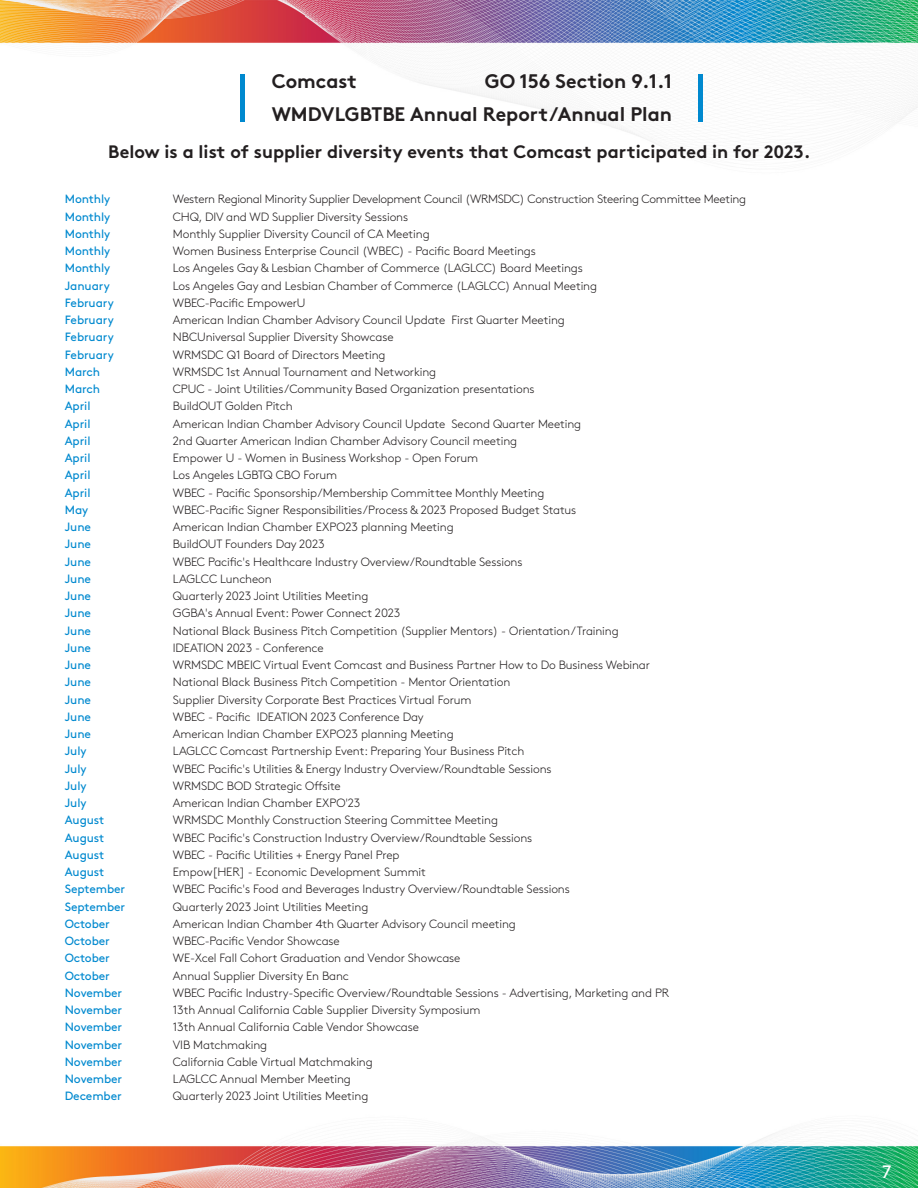
<style>
.page{position:relative;width:918px;height:1188px;background:#fff}
.page>*{position:absolute;margin:0;border:0;box-sizing:border-box;transform-origin:0 0}
.t1{font:700 19.65px "Brown Std";color:#231f20}
.t2{font:700 18px "Brown Std";color:#231f20}
.t3{font:18px "Brown Std";color:#fff}
.t4{font:300 12px "Brown Std";letter-spacing:-.01em;color:#231f20}
.t5{font:12px "Brown Std";letter-spacing:-.01em;color:#0089cf}
</style>
<div class="page">
<img style="left:0;top:0;width:918px;height:1188px">
<hr style="left:241px;top:74px;width:4px;height:48px;background:#0089cf">
<hr style="left:699px;top:74px;width:4px;height:48px;background:#0089cf">
<p class="t1" style="left:272px;top:70px;width:87px">Comcast</p>
<p class="t1" style="left:485px;top:70px;width:189px">GO 156 Section 9.1.1</p>
<p class="t1" style="left:272px;top:102px;width:402px">WMDVLGBTBE Annual Report/Annual Plan</p>
<p class="t2" style="left:108px;top:141px;width:704px">Below is a list of supplier diversity events that Comcast participated in for 2023.</p>
<p class="t5" style="left:65px;top:192px;width:47px">Monthly</p>
<p class="t4" style="left:173px;top:192px;width:575px">Western Regional Minority Supplier Development Council (WRMSDC) Construction Steering Committee Meeting</p>
<p class="t5" style="left:65px;top:209px;width:47px">Monthly</p>
<p class="t4" style="left:173px;top:210px;width:237px">CHQ, DIV and WD Supplier Diversity Sessions</p>
<p class="t5" style="left:65px;top:227px;width:47px">Monthly</p>
<p class="t4" style="left:173px;top:227px;width:258px">Monthly Supplier Diversity Council of CA Meeting</p>
<p class="t5" style="left:65px;top:244px;width:47px">Monthly</p>
<p class="t4" style="left:173px;top:244px;width:365px">Women Business Enterprise Council (WBEC) - Pacific Board Meetings</p>
<p class="t5" style="left:65px;top:261px;width:47px">Monthly</p>
<p class="t4" style="left:173px;top:261px;width:412px">Los Angeles Gay &amp; Lesbian Chamber of Commerce (LAGLCC) Board Meetings</p>
<p class="t5" style="left:65px;top:278px;width:46px">January</p>
<p class="t4" style="left:173px;top:279px;width:426px">Los Angeles Gay and Lesbian Chamber of Commerce (LAGLCC) Annual Meeting</p>
<p class="t5" style="left:65px;top:296px;width:50px">February</p>
<p class="t4" style="left:173px;top:296px;width:134px">WBEC-Pacific EmpowerU</p>
<p class="t5" style="left:65px;top:313px;width:50px">February</p>
<p class="t4" style="left:173px;top:313px;width:393px">American Indian Chamber Advisory Council Update First Quarter Meeting</p>
<p class="t5" style="left:65px;top:330px;width:50px">February</p>
<p class="t4" style="left:173px;top:330px;width:222px">NBCUniversal Supplier Diversity Showcase</p>
<p class="t5" style="left:65px;top:347px;width:50px">February</p>
<p class="t4" style="left:173px;top:348px;width:214px">WRMSDC Q1 Board of Directors Meeting</p>
<p class="t5" style="left:65px;top:365px;width:37px">March</p>
<p class="t4" style="left:173px;top:365px;width:265px">WRMSDC 1st Annual Tournament and Networking</p>
<p class="t5" style="left:65px;top:382px;width:37px">March</p>
<p class="t4" style="left:173px;top:382px;width:363px">CPUC - Joint Utilities/Community Based Organization presentations</p>
<p class="t5" style="left:65px;top:399px;width:27px">April</p>
<p class="t4" style="left:173px;top:399px;width:121px">BuildOUT Golden Pitch</p>
<p class="t5" style="left:65px;top:416px;width:27px">April</p>
<p class="t4" style="left:173px;top:417px;width:410px">American Indian Chamber Advisory Council Update Second Quarter Meeting</p>
<p class="t5" style="left:65px;top:434px;width:27px">April</p>
<p class="t4" style="left:173px;top:434px;width:346px">2nd Quarter American Indian Chamber Advisory Council meeting</p>
<p class="t5" style="left:65px;top:451px;width:27px">April</p>
<p class="t4" style="left:173px;top:451px;width:307px">Empower U - Women in Business Workshop - Open Forum</p>
<p class="t5" style="left:65px;top:468px;width:27px">April</p>
<p class="t4" style="left:173px;top:468px;width:166px">Los Angeles LGBTQ CBO Forum</p>
<p class="t5" style="left:65px;top:485px;width:27px">April</p>
<p class="t4" style="left:173px;top:486px;width:373px">WBEC - Pacific Sponsorship/Membership Committee Monthly Meeting</p>
<p class="t5" style="left:65px;top:503px;width:25px">May</p>
<p class="t4" style="left:173px;top:503px;width:405px">WBEC-Pacific Signer Responsibilities/Process &amp; 2023 Proposed Budget Status</p>
<p class="t5" style="left:65px;top:520px;width:28px">June</p>
<p class="t4" style="left:173px;top:520px;width:282px">American Indian Chamber EXPO23 planning Meeting</p>
<p class="t5" style="left:65px;top:537px;width:28px">June</p>
<p class="t4" style="left:173px;top:537px;width:154px">BuildOUT Founders Day 2023</p>
<p class="t5" style="left:65px;top:554px;width:28px">June</p>
<p class="t4" style="left:173px;top:555px;width:351px">WBEC Pacific's Healthcare Industry Overview/Roundtable Sessions</p>
<p class="t5" style="left:65px;top:572px;width:28px">June</p>
<p class="t4" style="left:173px;top:572px;width:100px">LAGLCC Luncheon</p>
<p class="t5" style="left:65px;top:589px;width:28px">June</p>
<p class="t4" style="left:173px;top:589px;width:197px">Quarterly 2023 Joint Utilities Meeting</p>
<p class="t5" style="left:65px;top:606px;width:28px">June</p>
<p class="t4" style="left:173px;top:606px;width:229px">GGBA's Annual Event: Power Connect 2023</p>
<p class="t5" style="left:65px;top:623px;width:28px">June</p>
<p class="t4" style="left:173px;top:624px;width:447px">National Black Business Pitch Competition (Supplier Mentors) - Orientation / Training</p>
<p class="t5" style="left:65px;top:641px;width:28px">June</p>
<p class="t4" style="left:173px;top:641px;width:152px">IDEATION 2023 - Conference</p>
<p class="t5" style="left:65px;top:658px;width:28px">June</p>
<p class="t4" style="left:173px;top:658px;width:479px">WRMSDC MBEIC Virtual Event Comcast and Business Partner How to Do Business Webinar</p>
<p class="t5" style="left:65px;top:675px;width:28px">June</p>
<p class="t4" style="left:173px;top:675px;width:339px">National Black Business Pitch Competition - Mentor Orientation</p>
<p class="t5" style="left:65px;top:692px;width:28px">June</p>
<p class="t4" style="left:173px;top:693px;width:300px">Supplier Diversity Corporate Best Practices Virtual Forum</p>
<p class="t5" style="left:65px;top:710px;width:28px">June</p>
<p class="t4" style="left:173px;top:710px;width:252px">WBEC - Pacific IDEATION 2023 Conference Day</p>
<p class="t5" style="left:65px;top:727px;width:28px">June</p>
<p class="t4" style="left:173px;top:727px;width:282px">American Indian Chamber EXPO23 planning Meeting</p>
<p class="t5" style="left:65px;top:744px;width:23px">July</p>
<p class="t4" style="left:173px;top:744px;width:353px">LAGLCC Comcast Partnership Event: Preparing Your Business Pitch</p>
<p class="t5" style="left:65px;top:761px;width:23px">July</p>
<p class="t4" style="left:173px;top:762px;width:380px">WBEC Pacific's Utilities &amp; Energy Industry Overview/Roundtable Sessions</p>
<p class="t5" style="left:65px;top:779px;width:23px">July</p>
<p class="t4" style="left:173px;top:779px;width:169px">WRMSDC BOD Strategic Offsite</p>
<p class="t5" style="left:65px;top:796px;width:23px">July</p>
<p class="t4" style="left:173px;top:796px;width:189px">American Indian Chamber EXPO'23</p>
<p class="t5" style="left:65px;top:813px;width:41px">August</p>
<p class="t4" style="left:173px;top:813px;width:327px">WRMSDC Monthly Construction Steering Committee Meeting</p>
<p class="t5" style="left:65px;top:830px;width:41px">August</p>
<p class="t4" style="left:173px;top:831px;width:361px">WBEC Pacific's Construction Industry Overview/Roundtable Sessions</p>
<p class="t5" style="left:65px;top:848px;width:41px">August</p>
<p class="t4" style="left:173px;top:848px;width:228px">WBEC - Pacific Utilities + Energy Panel Prep</p>
<p class="t5" style="left:65px;top:865px;width:41px">August</p>
<p class="t4" style="left:173px;top:865px;width:255px">Empow[HER] - Economic Development Summit</p>
<p class="t5" style="left:65px;top:882px;width:62px">September</p>
<p class="t4" style="left:173px;top:882px;width:399px">WBEC Pacific's Food and Beverages Industry Overview/Roundtable Sessions</p>
<p class="t5" style="left:65px;top:899px;width:62px">September</p>
<p class="t4" style="left:173px;top:900px;width:197px">Quarterly 2023 Joint Utilities Meeting</p>
<p class="t5" style="left:65px;top:917px;width:47px">October</p>
<p class="t4" style="left:173px;top:917px;width:345px">American Indian Chamber 4th Quarter Advisory Council meeting</p>
<p class="t5" style="left:65px;top:934px;width:47px">October</p>
<p class="t4" style="left:173px;top:934px;width:168px">WBEC-Pacific Vendor Showcase</p>
<p class="t5" style="left:65px;top:951px;width:47px">October</p>
<p class="t4" style="left:173px;top:951px;width:289px">WE-Xcel Fall Cohort Graduation and Vendor Showcase</p>
<p class="t5" style="left:65px;top:968px;width:47px">October</p>
<p class="t4" style="left:173px;top:969px;width:178px">Annual Supplier Diversity En Banc</p>
<p class="t5" style="left:65px;top:986px;width:59px">November</p>
<p class="t4" style="left:173px;top:986px;width:498px">WBEC Pacific Industry-Specific Overview/Roundtable Sessions - Advertising, Marketing and PR</p>
<p class="t5" style="left:65px;top:1003px;width:59px">November</p>
<p class="t4" style="left:173px;top:1003px;width:309px">13th Annual California Cable Supplier Diversity Symposium</p>
<p class="t5" style="left:65px;top:1020px;width:59px">November</p>
<p class="t4" style="left:173px;top:1020px;width:248px">13th Annual California Cable Vendor Showcase</p>
<p class="t5" style="left:65px;top:1037px;width:59px">November</p>
<p class="t4" style="left:173px;top:1038px;width:96px">VIB Matchmaking</p>
<p class="t5" style="left:65px;top:1055px;width:59px">November</p>
<p class="t4" style="left:173px;top:1055px;width:201px">California Cable Virtual Matchmaking</p>
<p class="t5" style="left:65px;top:1072px;width:59px">November</p>
<p class="t4" style="left:173px;top:1072px;width:180px">LAGLCC Annual Member Meeting</p>
<p class="t5" style="left:65px;top:1089px;width:58px">December</p>
<p class="t4" style="left:173px;top:1089px;width:197px">Quarterly 2023 Joint Utilities Meeting</p>
<h2 class="t3" style="left:882px;top:1161px;width:11px">7</h2>
</div>
